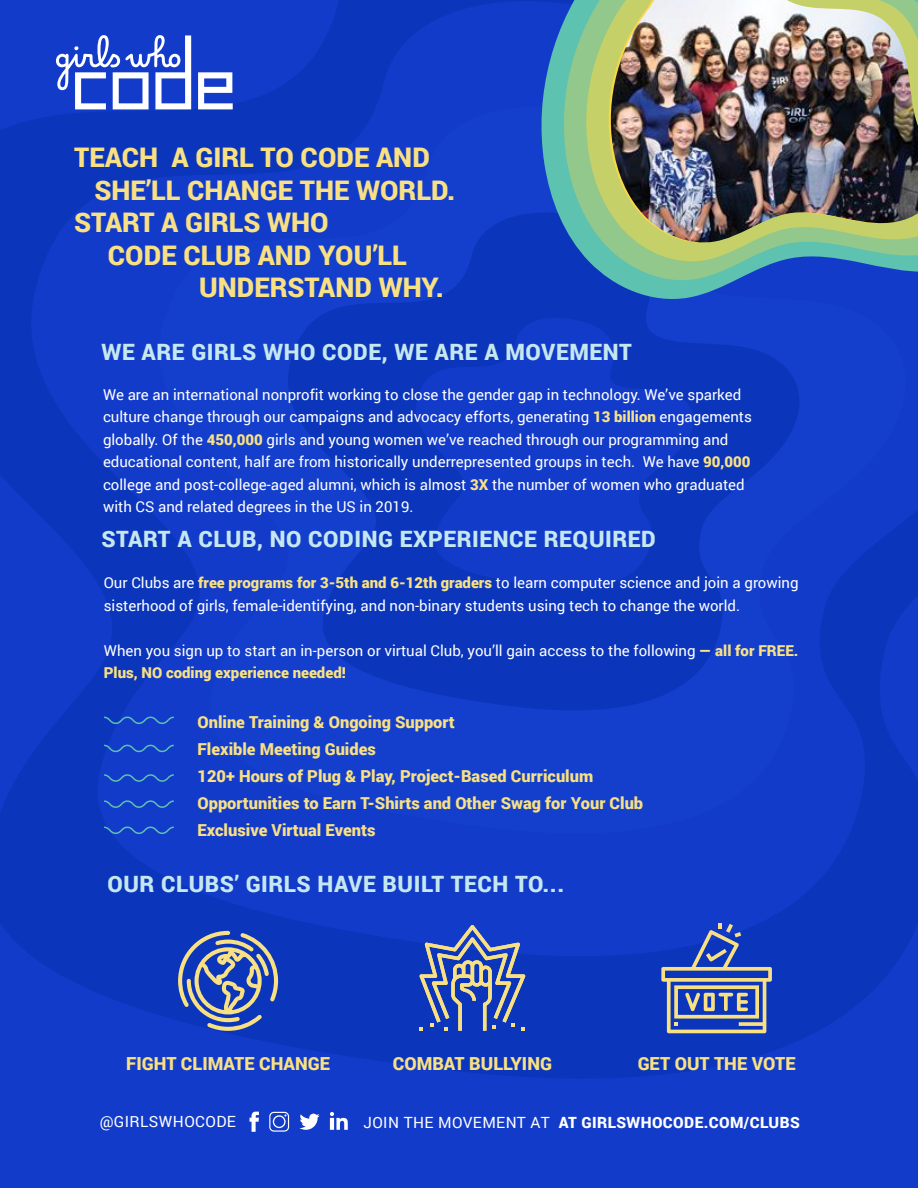
<style>
.page{position:relative;width:918px;height:1188px;background:#fff}
.page>*{position:absolute;margin:0;border:0;box-sizing:border-box;transform-origin:0 0}
.t1{font:900 27px "Roboto";color:#f8e083}
.t2{font:900 22.5px "Roboto";letter-spacing:.025em;color:rgb(214 248 244/.92)}
.t3{font:900 18px "Roboto";color:#f8e083}
.t4{font:900 16.5px/27px "Roboto";color:#f8e083}
.t5{font:900 15.45px "Roboto";letter-spacing:.025em;color:#fff}
.t6{font:15.45px "Roboto";letter-spacing:.025em;color:#fff}
.t7{font:15px/22.5px "Roboto";color:#fff}
.s1{color:#f9e284}
.s2{font-weight:900;color:#f9e284}
.s3{font-weight:400}
</style>
<div class="page">
<div style="left:0;top:0;width:918px;height:1188px;background:linear-gradient(to right,#103ac5,#113bc6)"></div>
<svg style="left:250px;top:1112px;width:9px;height:20px"></svg>
<svg style="left:269px;top:1112px;width:20px;height:20px"></svg>
<svg style="left:299px;top:1114px;width:21px;height:16px"></svg>
<svg style="left:330px;top:1112px;width:18px;height:18px"></svg>
<svg style="left:56px;top:35px;width:177px;height:74px"></svg>
<svg style="left:542px;top:0;width:376px;height:299px;background:#2b69bd"></svg>
<svg style="left:564px;top:0;width:354px;height:280px;background:#589aa9"></svg>
<svg style="left:586px;top:0;width:332px;height:261px;background:#91c68a"></svg>
<img style="left:605px;top:0;width:313px;height:246px">
<svg style="left:103px;top:716px;width:72px;height:9px"></svg>
<svg style="left:103px;top:744px;width:72px;height:9px"></svg>
<svg style="left:103px;top:774px;width:72px;height:9px"></svg>
<svg style="left:103px;top:800px;width:72px;height:9px"></svg>
<svg style="left:178px;top:931px;width:100px;height:100px;background:#576ca9"></svg>
<svg style="left:419px;top:925px;width:106px;height:106px;background:#5168ad"></svg>
<svg style="left:661px;top:923px;width:111px;height:110px;background:#5067ad"></svg>
<svg style="left:103px;top:826px;width:72px;height:9px"></svg>
<h1 class="t1" style="left:74px;top:139px;width:357px">TEACH A GIRL TO CODE AND</h1>
<h1 class="t1" style="left:94px;top:171px;width:362px">SHE’LL CHANGE THE WORLD.</h1>
<h1 class="t1" style="left:74px;top:204px;width:256px">START A GIRLS WHO</h1>
<h1 class="t1" style="left:108px;top:236px;width:301px">CODE CLUB AND YOU’LL</h1>
<h1 class="t1" style="left:199px;top:268px;width:246px">UNDERST<span class="s1">AND WHY.</span></h1>
<h2 class="t2" style="left:101px;top:336px;width:532px">WE ARE GIRLS WHO CODE, WE ARE A MOVEMENT</h2>
<p class="t7" style="left:103px;top:383px;width:650px">We are an international nonprofit working to close the gender gap in technology. We’ve sparked culture change through our campaigns and advocacy efforts, generating <span class="s2">13 billion</span> engagements globally. Of the <span class="s2">450,000</span> girls and young women we’ve reached through our programming and educational content, half are from historically underrepresented groups in tech. We have <span class="s2">90,000 </span>college and post-college-aged alumni, which is almost <span class="s2">3X</span> the number of women who graduated with CS and related degrees in the US in 2019.</p>
<h2 class="t2" style="left:101px;top:523px;width:556px">START A CLUB, NO CODING EXPERIENCE REQUIRED</h2>
<p class="t7" style="left:104px;top:571px;width:696px">Our Clubs are <span class="s2">free programs for 3-5th and 6-12th graders</span> to learn computer science and join a growing sisterhood of girls, female-identifying, and non-binary students using tech to change the world.</p>
<p class="t7" style="left:104px;top:638px;width:696px">When you sign up to start an in-person or virtual Club, you’ll gain access to the following <span class="s2">— all for FREE.<br>Plus, NO coding experience needed!</span></p>
<p class="t4" style="left:197px;top:708px;width:447px">Online Training &amp; Ongoing Support<br>Flexible Meeting Guides<br>120+ Hours of Plug &amp; Play, Project-Based Curriculum Opportunities to Earn T-Shirts and Other Swag for Your Club Exclusive Virtual Events</p>
<h2 class="t2" style="left:108px;top:868px;width:458px">OUR CLUBS’ GIRLS HAVE BUILT TECH TO...</h2>
<p class="t3" style="left:126px;top:1051px;width:205px">FIGHT CLIMATE CHANGE</p>
<p class="t3" style="left:393px;top:1051px;width:161px">COMBAT BULLYING</p>
<p class="t3" style="left:638px;top:1051px;width:159px">GET OUT THE VOTE</p>
<p class="t6" style="left:100px;top:1110px;width:138px">@GIRLSWHOCODE</p>
<p class="t5" style="left:363px;top:1111px;width:438px"><span class="s3">JOIN THE MOVEMENT AT</span> AT GIRLSWHOCODE.COM/CLUBS</p>
</div>
